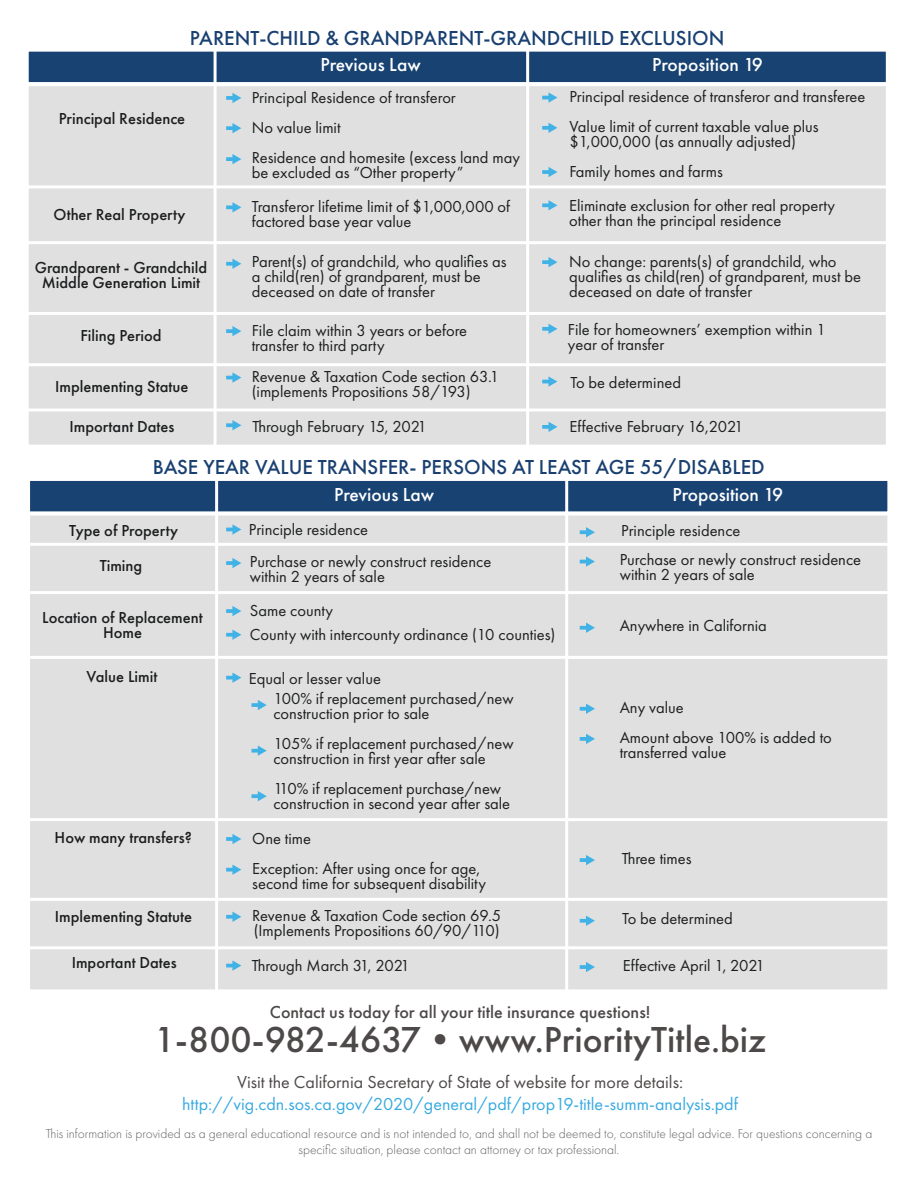
<style>
.page{position:relative;width:918px;height:1188px;background:#fff}
.page>*{position:absolute;margin:0;border:0;box-sizing:border-box;transform-origin:0 0}
.t1{font:500 37.5px "Futura PT";color:#4d4949}
.t2{font:500 21px "Futura PT";color:#194071}
.t3{font:500 19.5px "Futura PT";color:#fff}
.t4{font:18px "Futura PT Book 2";color:#38aae1}
.t5{font:18px "Futura PT Book 2";color:#4d4949}
.t6{font:500 18px "Futura PT";color:#4d4949}
.t7{font:16.5px/15px "Futura PT Book 2";color:#1d1e1f}
.t8{font:500 16.5px/15px "Futura PT";color:#1d1e1f;text-align:center}
.t9{font:300 13.5px/16.2px "Futura PT";color:#656262;text-align:center}
</style>
<div class="page">
<div style="left:25px;top:48px;width:864px;height:37px;background:#174272"></div>
<div style="left:25px;top:82px;width:864px;height:366px;background:#e0e0e0;border:3px solid #fff"></div>
<div style="left:25px;top:48px;width:865px;height:400px;border:3px solid #fff"></div>
<hr style="left:27px;top:408px;width:862px;height:3px;background:#fff">
<hr style="left:27px;top:363px;width:862px;height:3px;background:#fff">
<hr style="left:27px;top:312px;width:862px;height:3px;background:#fff">
<hr style="left:27px;top:241px;width:862px;height:3px;background:#fff">
<hr style="left:27px;top:185px;width:862px;height:3px;background:#fff">
<hr style="left:27px;top:83px;width:862px;height:3px;background:#fff">
<hr style="left:888px;top:50px;width:3px;height:396px;background:#fff">
<hr style="left:526px;top:50px;width:3px;height:396px;background:#fff">
<hr style="left:214px;top:50px;width:3px;height:396px;background:#fff">
<div style="left:27px;top:478px;width:863px;height:37px;background:#174272"></div>
<div style="left:27px;top:512px;width:863px;height:481px;background:#e0e0e0;border:3px solid #fff"></div>
<div style="left:27px;top:478px;width:865px;height:515px;border:3px solid #fff"></div>
<hr style="left:29px;top:898px;width:861px;height:3px;background:#fff">
<hr style="left:28px;top:946px;width:862px;height:3px;background:#fff">
<hr style="left:29px;top:818px;width:861px;height:3px;background:#fff">
<hr style="left:29px;top:656px;width:861px;height:3px;background:#fff">
<hr style="left:29px;top:591px;width:861px;height:3px;background:#fff">
<hr style="left:29px;top:543px;width:861px;height:3px;background:#fff">
<hr style="left:29px;top:513px;width:861px;height:3px;background:#fff">
<hr style="left:890px;top:479px;width:3px;height:512px;background:#fff">
<hr style="left:565px;top:479px;width:3px;height:512px;background:#fff">
<hr style="left:215px;top:479px;width:3px;height:512px;background:#fff">
<svg style="left:226px;top:93px;width:15px;height:10px"></svg>
<svg style="left:226px;top:123px;width:15px;height:10px"></svg>
<svg style="left:226px;top:154px;width:15px;height:10px"></svg>
<svg style="left:542px;top:92px;width:15px;height:11px"></svg>
<svg style="left:542px;top:123px;width:15px;height:10px"></svg>
<svg style="left:542px;top:167px;width:15px;height:10px"></svg>
<svg style="left:542px;top:200px;width:15px;height:10px"></svg>
<svg style="left:542px;top:257px;width:15px;height:10px"></svg>
<svg style="left:542px;top:324px;width:15px;height:10px"></svg>
<svg style="left:542px;top:376px;width:15px;height:11px"></svg>
<svg style="left:542px;top:422px;width:15px;height:10px"></svg>
<svg style="left:226px;top:202px;width:15px;height:11px"></svg>
<svg style="left:226px;top:259px;width:15px;height:10px"></svg>
<svg style="left:226px;top:326px;width:15px;height:10px"></svg>
<svg style="left:226px;top:372px;width:15px;height:11px"></svg>
<svg style="left:226px;top:420px;width:15px;height:10px"></svg>
<svg style="left:226px;top:524px;width:15px;height:11px"></svg>
<svg style="left:580px;top:527px;width:15px;height:10px"></svg>
<svg style="left:580px;top:556px;width:15px;height:11px"></svg>
<svg style="left:580px;top:623px;width:15px;height:10px"></svg>
<svg style="left:580px;top:704px;width:15px;height:10px"></svg>
<svg style="left:580px;top:734px;width:15px;height:10px"></svg>
<svg style="left:580px;top:855px;width:15px;height:10px"></svg>
<svg style="left:580px;top:916px;width:15px;height:10px"></svg>
<svg style="left:580px;top:962px;width:15px;height:10px"></svg>
<svg style="left:226px;top:558px;width:15px;height:10px"></svg>
<svg style="left:226px;top:606px;width:15px;height:10px"></svg>
<svg style="left:226px;top:630px;width:15px;height:10px"></svg>
<svg style="left:226px;top:673px;width:15px;height:10px"></svg>
<svg style="left:226px;top:834px;width:15px;height:10px"></svg>
<svg style="left:226px;top:865px;width:15px;height:10px"></svg>
<svg style="left:226px;top:912px;width:15px;height:10px"></svg>
<svg style="left:226px;top:960px;width:15px;height:11px"></svg>
<svg style="left:251px;top:700px;width:16px;height:10px"></svg>
<svg style="left:251px;top:746px;width:16px;height:10px"></svg>
<svg style="left:251px;top:791px;width:16px;height:10px"></svg>
<p class="t2" style="left:190px;top:25px;width:536px">PARENT-CHILD &amp; GRANDPARENT-GRANDCHILD EXCLUSION</p>
<p class="t8" style="left:59px;top:111px;width:128px">Principal Residence</p>
<p class="t3" style="left:321px;top:53px;width:102px">Previous Law</p>
<p class="t3" style="left:652px;top:53px;width:112px">Proposition 19</p>
<p class="t7" style="left:252px;top:82px;width:270px;line-height:30px">Principal Residence of transferor<br>No value limit<br>Residence and homesite (excess land may</p>
<p class="t7" style="left:252px;top:165px;width:213px">be excluded as “Other property”</p>
<p class="t7" style="left:569px;top:82px;width:297px;line-height:30px">Principal residence of transferor and transferee<br>Value limit of current taxable value plus</p>
<p class="t7" style="left:569px;top:127px;width:228px;line-height:30px">$1,000,000 (as annually adjusted)<br>Family homes and farms</p>
<p class="t7" style="left:569px;top:198px;width:267px">Eliminate exclusion for other real property</p>
<p class="t7" style="left:252px;top:199px;width:260px">Transferor lifetime limit of $1,000,000 of factored base year value</p>
<p class="t7" style="left:252px;top:254px;width:256px">Parent(s) of grandchild, who qualifies as a child(ren) of grandparent, must be deceased on date of transfer</p>
<p class="t7" style="left:252px;top:323px;width:217px">File claim within 3 years or before transfer to third party</p>
<p class="t7" style="left:252px;top:369px;width:249px">Revenue &amp; Taxation Code section 63.1 (implements Propositions 58/193)</p>
<p class="t7" style="left:253px;top:419px;width:176px">Through February 15, 2021</p>
<p class="t7" style="left:570px;top:419px;width:175px">Effective February 16,2021</p>
<p class="t8" style="left:54px;top:207px;width:133px">Other Real Property</p>
<p class="t7" style="left:569px;top:213px;width:214px">other than the principal residence</p>
<p class="t8" style="left:35px;top:260px;width:174px">Grandparent - Grandchild<br>Middle Generation Limit</p>
<p class="t7" style="left:569px;top:254px;width:293px">No change: parents(s) of grandchild, who qualifies as child(ren) of grandparent, must be deceased on date of transfer</p>
<p class="t7" style="left:568px;top:322px;width:259px">File for homeowners’ exemption within 1 year of transfer</p>
<p class="t8" style="left:80px;top:328px;width:83px">Filing Period</p>
<p class="t8" style="left:55px;top:379px;width:135px">Implementing Statue</p>
<p class="t8" style="left:69px;top:420px;width:107px">Important Dates</p>
<p class="t7" style="left:570px;top:375px;width:112px">To be determined</p>
<p class="t2" style="left:153px;top:455px;width:613px">BASE YEAR VALUE TRANSFER- PERSONS AT LEAST AGE 55/DISABLED</p>
<p class="t3" style="left:334px;top:483px;width:102px">Previous Law</p>
<p class="t3" style="left:672px;top:483px;width:112px">Proposition 19</p>
<p class="t8" style="left:69px;top:523px;width:110px">Type of Property</p>
<p class="t7" style="left:249px;top:522px;width:121px">Principle residence</p>
<p class="t7" style="left:621px;top:523px;width:121px">Principle residence</p>
<p class="t7" style="left:250px;top:554px;width:243px">Purchase or newly construct residence within 2 years of sale</p>
<p class="t7" style="left:620px;top:552px;width:243px">Purchase or newly construct residence within 2 years of sale</p>
<p class="t7" style="left:250px;top:599px;width:307px;line-height:24px">Same county<br>County with intercounty ordinance (10 counties)</p>
<p class="t7" style="left:273px;top:668px;width:242px;line-height:20.1px;text-indent:-24px">Equal or lesser value<br>100% if replacement purchased/new</p>
<p class="t7" style="left:273px;top:698px;width:242px;line-height:30px">construction prior to sale<br>105% if replacement purchased/new</p>
<p class="t7" style="left:273px;top:743px;width:229px;line-height:30px">construction in first year after sale<br>110% if replacement purchase/new</p>
<p class="t7" style="left:252px;top:786px;width:259px;line-height:35px;text-indent:21px">construction in second year after sale<br>One time</p>
<p class="t7" style="left:252px;top:861px;width:235px">Exception: After using once for age, second time for subsequent disability</p>
<p class="t7" style="left:252px;top:908px;width:251px">Revenue &amp; Taxation Code section 69.5 (Implements Propositions 60/90/110)</p>
<p class="t7" style="left:622px;top:911px;width:112px">To be determined</p>
<p class="t8" style="left:100px;top:558px;width:44px">Timing</p>
<p class="t8" style="left:42px;top:610px;width:162px">Location of Replacement<br>Home</p>
<p class="t8" style="left:86px;top:669px;width:72px">Value Limit</p>
<p class="t7" style="left:620px;top:618px;width:149px">Anywhere in California</p>
<p class="t7" style="left:620px;top:692px;width:214px;line-height:30px">Any value<br>Amount above 100% is added to</p>
<p class="t7" style="left:620px;top:745px;width:108px">transferred value</p>
<p class="t8" style="left:55px;top:830px;width:139px">How many transfers?</p>
<p class="t7" style="left:622px;top:851px;width:71px">Three times</p>
<p class="t8" style="left:55px;top:909px;width:139px">Implementing Statute</p>
<p class="t8" style="left:72px;top:955px;width:107px">Important Dates</p>
<p class="t7" style="left:252px;top:958px;width:160px">Through March 31, 2021</p>
<p class="t7" style="left:623px;top:958px;width:143px">Effective April 1, 2021</p>
<p class="t6" style="left:270px;top:1001px;width:382px">Contact us today for all your title insurance questions!</p>
<h1 class="t1" style="left:154px;top:1017px;width:614px">1-800-982-4637•www.PriorityTitle.biz</h1>
<p class="t5" style="left:237px;top:1071px;width:448px">Visit the California Secretary of State of website for more details:</p>
<p class="t4" style="left:182px;top:1093px;width:557px">http://vig.cdn.sos.ca.gov/2020/general/pdf/prop19-title-summ-analysis.pdf</p>
<p class="t9" style="left:46px;top:1125px;width:828px">This information is provided as a general educational resource and is not intended to, and shall not be deemed to, constitute legal advice. For questions concerning a specific situation, please contact an attorney or tax professional.</p>
</div>
